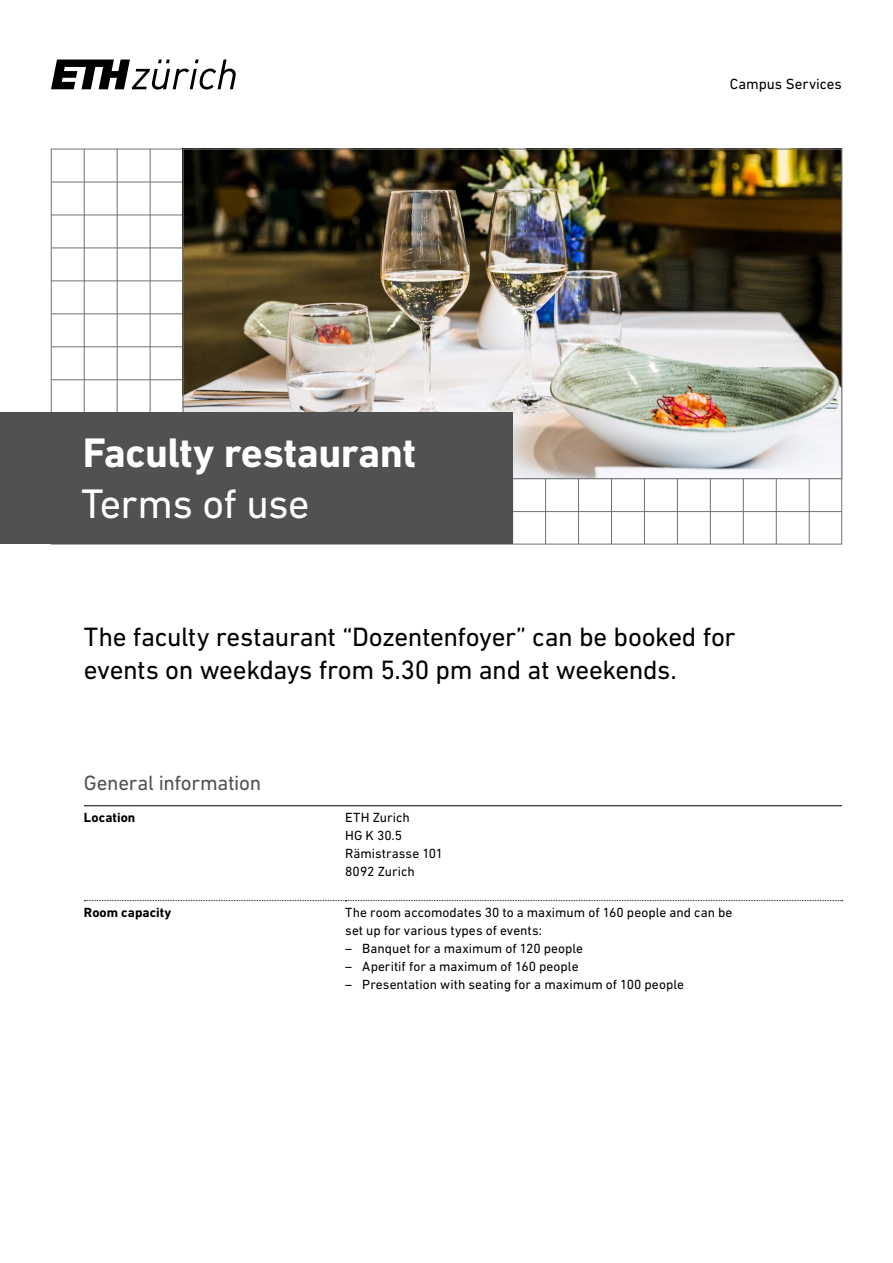
<style>
.page{position:relative;width:893px;height:1263px;background:#fff}
.page>*{position:absolute;margin:0;border:0;box-sizing:border-box;transform-origin:0 0}
.t1{font:700 42px "DIN Next W1 G";letter-spacing:-.015em;color:#fff}
.t2{font:42px "DIN Next W1 G";letter-spacing:-.02em;color:#fff}
.t3{font:27px/32.4px "DIN Next W1 G";letter-spacing:-.015em;color:#000}
.t4{font:21px "DIN Next W1 G";letter-spacing:-.015em;color:#505150}
.t5{font:15px "DIN Next W1 G";color:#000}
.t6{font:13.5px/18px "DIN Next W1 G";color:#000}
.t7{font:700 13.5px "DIN Next W1 G";letter-spacing:.005em;color:#000}
</style>
<div class="page">
<hr style="left:84px;top:149px;width:1px;height:395px;background:#6f7070">
<hr style="left:117px;top:149px;width:1px;height:395px;background:#6f7070">
<hr style="left:150px;top:149px;width:1px;height:395px;background:#6f7070">
<hr style="left:545px;top:149px;width:1px;height:395px;background:#6f7070">
<hr style="left:578px;top:149px;width:1px;height:395px;background:#6f7070">
<hr style="left:611px;top:149px;width:1px;height:395px;background:#6f7070">
<hr style="left:644px;top:149px;width:1px;height:395px;background:#6f7070">
<hr style="left:677px;top:149px;width:1px;height:395px;background:#6f7070">
<hr style="left:710px;top:149px;width:1px;height:395px;background:#6f7070">
<hr style="left:743px;top:149px;width:1px;height:395px;background:#6f7070">
<hr style="left:776px;top:149px;width:1px;height:395px;background:#6f7070">
<hr style="left:809px;top:149px;width:1px;height:395px;background:#6f7070">
<hr style="left:51px;top:182px;width:791px;height:1px;background:#6f7070">
<hr style="left:51px;top:215px;width:791px;height:1px;background:#6f7070">
<hr style="left:51px;top:248px;width:791px;height:1px;background:#6f7070">
<hr style="left:51px;top:281px;width:791px;height:1px;background:#6f7070">
<hr style="left:51px;top:314px;width:791px;height:1px;background:#6f7070">
<hr style="left:51px;top:347px;width:791px;height:1px;background:#6f7070">
<hr style="left:51px;top:379px;width:791px;height:1px;background:#6f7070">
<hr style="left:51px;top:511px;width:791px;height:1px;background:#6f7070">
<svg style="left:51px;top:60px;width:185px;height:30px"></svg>
<img style="left:185px;top:151px;width:655px;height:326px">
<div style="left:0;top:412px;width:513px;height:132px;background:#505150"></div>
<hr style="left:84px;top:805px;width:261px;height:1px;background:#000">
<hr style="left:345px;top:805px;width:497px;height:1px;background:#000">
<svg style="left:84px;top:900px;width:759px;height:1px"></svg>
<h1 class="t1" style="left:83px;top:429px;width:335px">Faculty restaurant</h1>
<h1 class="t2" style="left:81px;top:479px;width:230px">Terms of use</h1>
<p class="t5" style="left:730px;top:76px;width:113px">Campus Services</p>
<h2 class="t3" style="left:84px;top:621px;width:653px">The faculty restaurant “Dozentenfoyer” can be booked for events on weekdays from 5.30 pm and at weekends.</h2>
<h3 class="t4" style="left:84px;top:770px;width:179px">General information</h3>
<p class="t7" style="left:84px;top:810px;width:53px">Location</p>
<p class="t6" style="left:345px;top:808px;width:99px">ETH Zurich<br>HG K 30.5<br>Rämistrasse 101<br>8092 Zurich</p>
<p class="t7" style="left:84px;top:905px;width:89px">Room capacity</p>
<p class="t6" style="left:345px;top:903px;width:389px">The room accomodates 30 to a maximum of 160 people and can be set up for various types of events:</p>
<p class="t6" style="left:345px;top:939px;width:239px">– Banquet for a maximum of 120 people</p>
<p class="t6" style="left:345px;top:957px;width:235px">– Aperitif for a maximum of 160 people</p>
<p class="t6" style="left:345px;top:975px;width:340px">– Presentation with seating for a maximum of 100 people</p>
</div>
